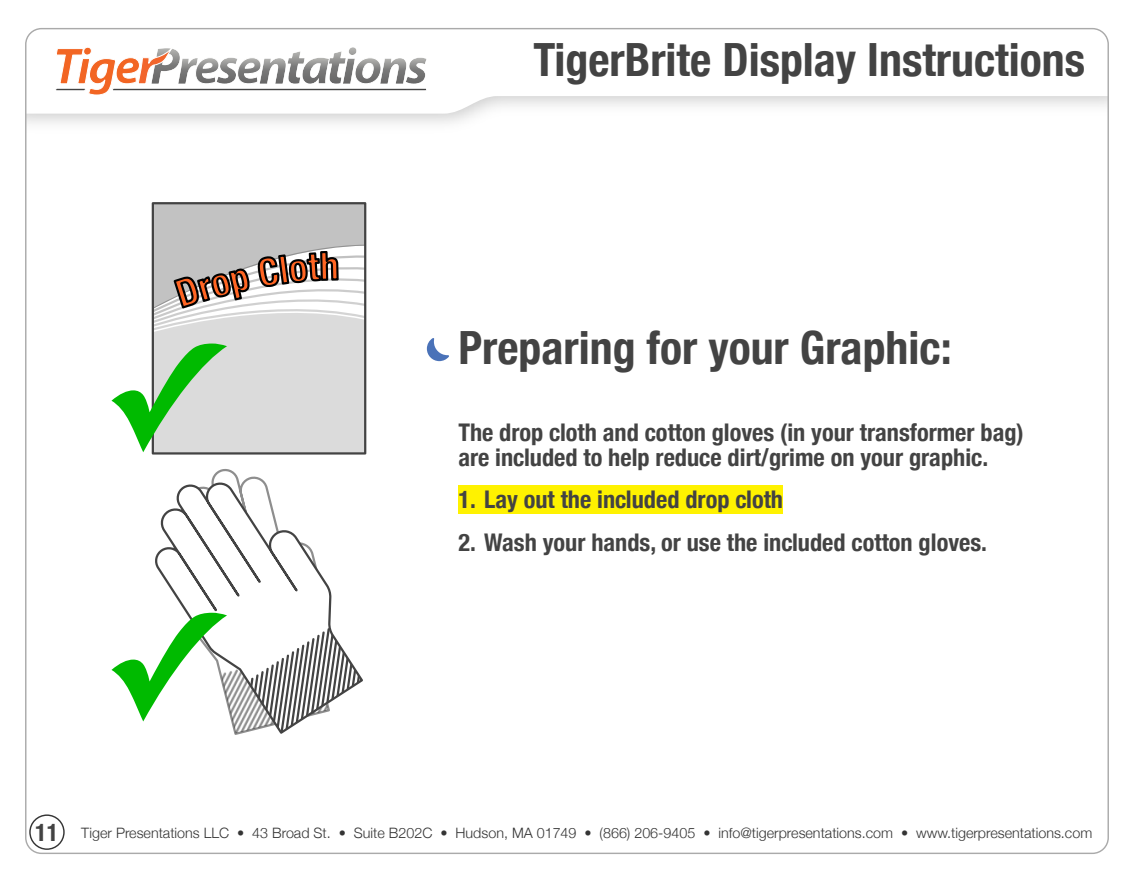
<style>
.page{position:relative;width:1134px;height:882px;background:#fff}
.page>*{position:absolute;margin:0;border:0;box-sizing:border-box;transform-origin:0 0}
.t1{font:700 condensed 45.85px "Helvetica Neue";color:#434343}
.t2{font:700 condensed 24.32px/25px "Helvetica Neue";color:#434343}
.t3{font:300 14.35px "Helvetica Neue";color:#343434}
</style>
<div class="page">
<svg style="left:26px;top:29px;width:1081px;height:85px"></svg>
<svg style="left:55px;top:47px;width:372px;height:48px"></svg>
<div style="left:29px;top:814px;width:36px;height:36px;border:1px solid #343434;border-radius:50%"></div>
<svg style="left:155px;top:480px;width:208px;height:255px"></svg>
<svg style="left:111px;top:613px;width:116px;height:108px"></svg>
<div style="left:458px;top:485px;width:325px;height:29px;background:#fff200"></div>
<svg style="left:427px;top:338px;width:22px;height:23px"></svg>
<svg style="left:111px;top:203px;width:254px;height:250px"></svg>
<h1 class="t1" style="left:533px;top:32px;width:553px">TigerBrite Display Instructions</h1>
<h1 class="t1" style="left:458px;top:320px;width:495px">Preparing for your Graphic:</h1>
<p class="t2" style="left:458px;top:420px;width:567px">The drop cloth and cotton gloves (in your transformer bag) are included to help reduce dirt/grime on your graphic.</p>
<p class="t2" style="left:458px;top:487px;width:326px">1. Lay out the included drop cloth</p>
<p class="t2" style="left:458px;top:529px;width:530px">2. Wash your hands, or use the included cotton gloves.</p>
<p class="t2" style="left:35px;top:819px;width:25px">11</p>
<p class="t3" style="left:81px;top:824px;width:1013px">Tiger Presentations LLC • 43 Broad St. • Suite B202C • Hudson, MA 01749 • (866) 206-9405 • info@tigerpresentations.com • www.tigerpresentations.com</p>
</div>
